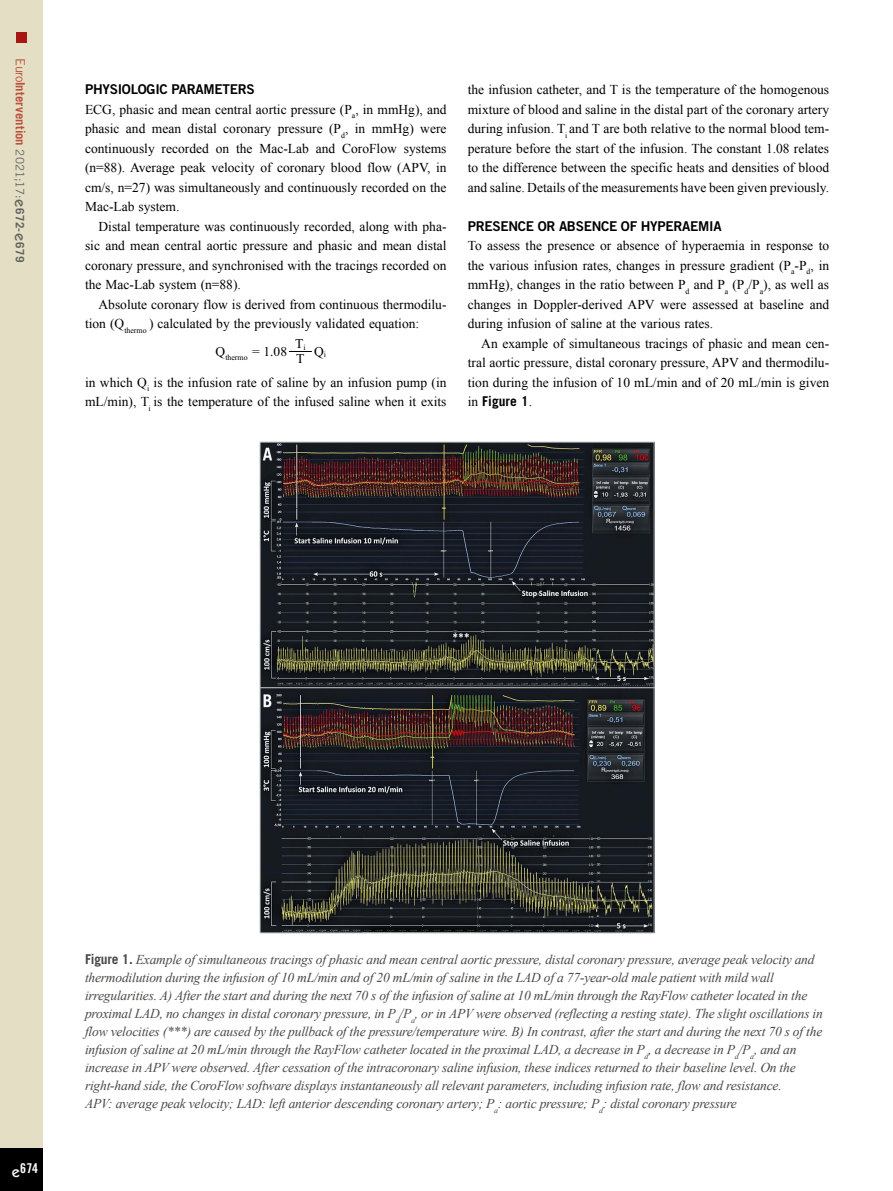
<style>
.page{position:relative;width:893px;height:1191px;background:#fff}
.page>*{position:absolute;margin:0;border:0;box-sizing:border-box;transform-origin:0 0}
.t1{font:13.5px/19.5px "Times New Roman";color:#000;text-align:justify}
.t2{font:italic 13.5px/18px "Times New Roman";letter-spacing:-.015em;color:#484847}
.t3{font:13.5px "Trade Gothic LT Std Bd 2";letter-spacing:-.02em;color:#000}
.t4{font:700 13.5px "Trade Gothic LT Std";color:#000}
.t5{font:13.5px "Trade Gothic LT Std Bd Cn 20";color:#fff}
.t6{font:700 12.75px "Trade Gothic LT Std";letter-spacing:.005em;color:#bc523c}
.t7{font:7.8px "Times New Roman";color:#000}
.s1{font-weight:400}
.s2{font-weight:400;font-size:11.7px;color:#626261}
.s3{font-family:"ITC Kabel Std";font-weight:500;font-size:15px;color:#626261}
.s4{font-size:11.7px;color:#626261}
.s5{font-family:"Times New Roman";font-weight:400}
.s6{font-family:"ITC Kabel Std";font-weight:500;font-size:15px}
.s7{font-family:"Trade Gothic LT Std";font-weight:700;font-style:normal}
</style>
<div class="page">
<div style="left:0;top:0;width:43px;height:1191px;background:#e4dfc4"></div>
<div style="left:0;top:1148px;width:43px;height:43px;background:#000"></div>
<div style="left:16px;top:32px;width:10px;height:10px;background:#a81613"></div>
<svg style="left:289px;top:351px;width:23px;height:1px"></svg>
<img style="left:262px;top:444px;width:390px;height:487px">
<p class="t6" style="left:28px;top:58px;width:205px;rotate:90deg"><span class="s1">Euro</span>Intervention <span class="s2">2021;17:</span><span class="s3">e</span><span class="s4">672-</span><span class="s3">e</span><span class="s4">679</span></p>
<p class="t3" style="left:85px;top:81px;width:171px">PHYSIOLOGIC PARAMETERS</p>
<p class="t1" style="left:85px;top:99px;width:363px">ECG, phasic and mean central aortic pressure (P<sub>a</sub>, in mmHg), and phasic and mean distal coronary pressure (P<sub>d</sub>, in mmHg) were continuously recorded on the Mac-Lab and CoroFlow systems (n=88). Average peak velocity of coronary blood flow (APV, in cm/s, n=27) was simultaneously and continuously recorded on the Mac-Lab system.</p>
<p class="t1" style="left:85px;top:216px;width:363px;text-indent:14px">Distal temperature was continuously recorded, along with pha&shy;sic and mean central aortic pressure and phasic and mean distal coronary pressure, and synchronised with the tracings recorded on the Mac-Lab system (n=88).</p>
<p class="t1" style="left:85px;top:294px;width:363px;text-indent:14px">Absolute coronary flow is derived from continuous thermodilu&shy;tion (Q<sub>thermo</sub> ) calculated by the previously validated equation:</p>
<p class="t7" style="left:216px;top:352px;width:73px"><sup>Q</sup>thermo <sup>=</sup> <sup>1.08</sup></p>
<p class="t1" style="left:314px;top:341px;width:13px">Q<sub>i</sub></p>
<p class="t1" style="left:295px;top:336px;width:12px;line-height:15px">T<sub>i<br></sub>T</p>
<p class="t1" style="left:85px;top:372px;width:363px">in which Q<sub>i</sub> is the infusion rate of saline by an infusion pump (in mL/min), T<sub>i</sub> is the temperature of the infused saline when it exits</p>
<p class="t1" style="left:468px;top:80px;width:363px">the infusion catheter, and T is the temperature of the homogenous mixture of blood and saline in the distal part of the coronary artery during infusion. T<sub>i</sub> and T are both relative to the normal blood tem&shy;perature before the start of the infusion. The constant 1.08 relates to the difference between the specific heats and densities of blood and saline. Details of the measurements have been given previously.</p>
<p class="t3" style="left:468px;top:218px;width:255px">PRESENCE OR ABSENCE OF HYPERAEMIA</p>
<p class="t1" style="left:468px;top:236px;width:363px">To assess the presence or absence of hyperaemia in response to the various infusion rates, changes in pressure gradient (P<sub>a</sub>-P<sub>d</sub>, in mmHg), changes in the ratio between P<sub>d</sub> and P<sub>a</sub> (P<sub>d</sub>/P<sub>a</sub>), as well as changes in Doppler-derived APV were assessed at baseline and during infusion of saline at the various rates.</p>
<p class="t1" style="left:468px;top:333px;width:363px;text-indent:14px">An example of simultaneous tracings of phasic and mean cen&shy;tral aortic pressure, distal coronary pressure, APV and thermodilu&shy;tion during the infusion of 10 mL/min and of 20 mL/min is given</p>
<p class="t4" style="left:468px;top:393px;width:66px"><span class="s5">in</span> Figure 1<span class="s5">.</span></p>
<p class="t5" style="left:12px;top:1160px;width:28px"><span class="s6">e</span>674</p>
<p class="t2" style="left:85px;top:950px;width:739px"><span class="s7">Figure 1.</span> Example of simultaneous tracings of phasic and mean central aortic pressure, distal coronary pressure, average peak velocity and thermodilution during the infusion of 10 mL/min and of 20 mL/min of saline in the LAD of a 77-year-old male patient with mild wall irregularities. A) After the start and during the next 70 s of the infusion of saline at 10 mL/min through the RayFlow catheter located in the proximal LAD, no changes in distal coronary pressure, in P<sub>d</sub>/P<sub>a</sub>, or in APV were observed (reflecting a resting state). The slight oscillations in flow velocities (***) are caused by the pullback of the pressure/temperature wire. B) In contrast, after the start and during the next 70 s of the infusion of saline at 20 mL/min through the RayFlow catheter located in the proximal LAD, a decrease in P<sub>d</sub>, a decrease in P<sub>d</sub>/P<sub>a</sub>, and an increase in APV were observed. After cessation of the intracoronary saline infusion, these indices returned to their baseline level. On the right-hand side, the CoroFlow software displays instantaneously all relevant parameters, including infusion rate, flow and resistance.<br>APV: average peak velocity; LAD: left anterior descending coronary artery; P<sub>a</sub>: aortic pressure; P<sub>d</sub>: distal coronary pressure</p>
</div>
